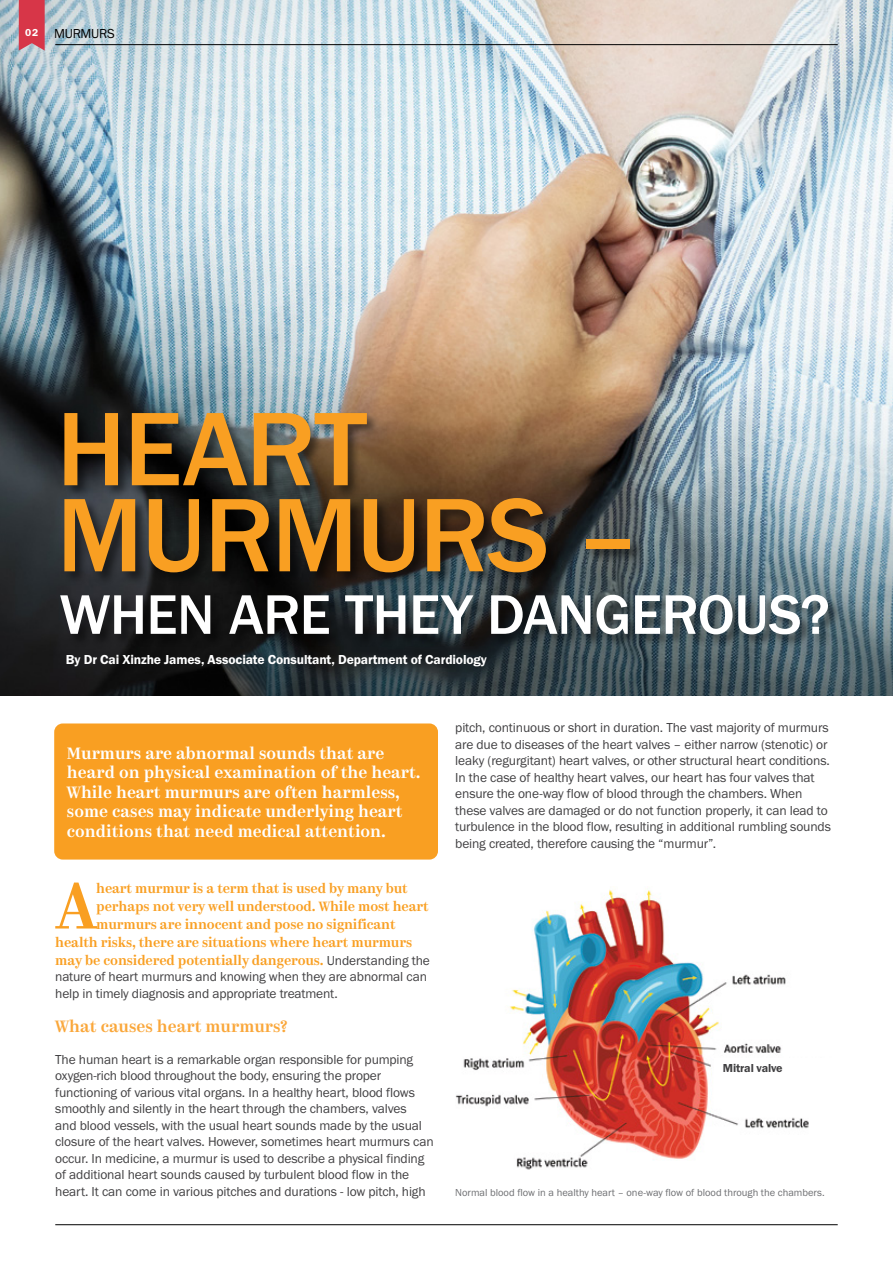
<style>
.page{position:relative;width:893px;height:1263px;background:#fff}
.page>*{position:absolute;margin:0;border:0;box-sizing:border-box;transform-origin:0 0}
.t1{font:500 108.3px/86.1px "Franklin Gothic URW";letter-spacing:-.015em;color:#f99f22}
.t2{font:500 65.7px "Kazimir";color:#f99f22}
.t3{font:500 57.75px "Franklin Gothic URW";letter-spacing:-.01em;color:#fff}
.t4{font:500 16.5px/19.5px "Kazimir";color:#fff}
.t5{font:500 16.5px "Kazimir";color:#faa73a}
.t6{font:13.5px/16.5px "Franklin Gothic URW Boo";letter-spacing:-.01em;color:#414042}
.t7{font:500 13.5px "Kazimir";letter-spacing:-.01em;color:#f99f22}
.t8{font:13.5px "Franklin Gothic URW Dem";letter-spacing:-.01em;color:#fff}
.t9{font:13.5px "Franklin Gothic URW Boo";letter-spacing:-.025em;color:#000}
.t10{font:12px "Franklin Gothic URW Dem";letter-spacing:-.01em;color:#414042}
.t11{font:10.5px "Franklin Gothic URW Boo";color:#6d6e71}
.s1{font-family:"Franklin Gothic URW Boo";font-weight:400;color:#414042}
</style>
<div class="page">
<img style="left:0;top:0;width:893px;height:695px">
<div style="left:60px;top:412px;width:782px;height:236px;background:#000;opacity:.5"></div>
<div style="left:54px;top:723px;width:384px;height:136px;background:#f99f22;border-radius:9px"></div>
<img style="left:456px;top:889px;width:353px;height:281px">
<div style="left:714px;top:1058px;width:121px;height:20px;background:#fff"></div>
<svg style="left:19px;top:0;width:26px;height:51px"></svg>
<hr style="left:55px;top:44px;width:783px;height:1px;background:#000">
<hr style="left:55px;top:1224px;width:783px;height:1px;background:#000">
<p class="t9" style="left:25px;top:25px;width:91px"><sup>02</sup> MURMURS</p>
<h1 class="t1" style="left:57px;top:404px;width:585px">HEART<br>MURMURS –</h1>
<h3 class="t3" style="left:60px;top:579px;width:772px">WHEN ARE THEY DANGEROUS?</h3>
<p class="t8" style="left:66px;top:651px;width:423px">By Dr Cai Xinzhe James, Associate Consultant, Department of Cardiology</p>
<p class="t4" style="left:67px;top:744px;width:355px">Murmurs are abnormal sounds that are heard on physical examination of the heart.<br>While heart murmurs are often harmless, some cases may indicate underlying heart conditions that need medical attention.</p>
<h2 class="t2" style="left:56px;top:865px;width:43px">A</h2>
<p class="t7" style="left:96px;top:879px;width:313px">heart murmur is a term that is used by many but</p>
<p class="t7" style="left:96px;top:897px;width:334px">perhaps not very well understood. While most heart</p>
<p class="t7" style="left:96px;top:915px;width:301px">murmurs are innocent and pose no significant</p>
<p class="t7" style="left:55px;top:933px;width:358px">health risks, there are situations where heart murmurs</p>
<p class="t7" style="left:55px;top:951px;width:376px">may be considered potentially dangerous. <span class="s1">Understanding the</span></p>
<p class="t6" style="left:55px;top:968px;width:373px">nature of heart murmurs and knowing when they are abnormal can help in timely diagnosis and appropriate treatment.</p>
<p class="t5" style="left:55px;top:1016px;width:234px">What causes heart murmurs?</p>
<p class="t6" style="left:55px;top:1050px;width:380px">The human heart is a remarkable organ responsible for pumping oxygen-rich blood throughout the body, ensuring the proper functioning of various vital organs. In a healthy heart, blood flows smoothly and silently in the heart through the chambers, valves<br>and blood vessels, with the usual heart sounds made by the usual closure of the heart valves. However, sometimes heart murmurs can occur. In medicine, a murmur is used to describe a physical finding of additional heart sounds caused by turbulent blood flow in the heart. It can come in various pitches and durations - low pitch, high</p>
<p class="t6" style="left:455px;top:719px;width:377px">pitch, continuous or short in duration. The vast majority of murmurs are due to diseases of the heart valves – either narrow (stenotic) or leaky (regurgitant) heart valves, or other structural heart conditions.<br>In the case of healthy heart valves, our heart has four valves that ensure the one-way flow of blood through the chambers. When these valves are damaged or do not function properly, it can lead to turbulence in the blood flow, resulting in additional rumbling sounds being created, therefore causing the “murmur”.</p>
<p class="t10" style="left:723px;top:1060px;width:61px">Mitral valve</p>
<p class="t11" style="left:455px;top:1186px;width:371px">Normal blood flow in a healthy heart – one-way flow of blood through the chambers.</p>
</div>
